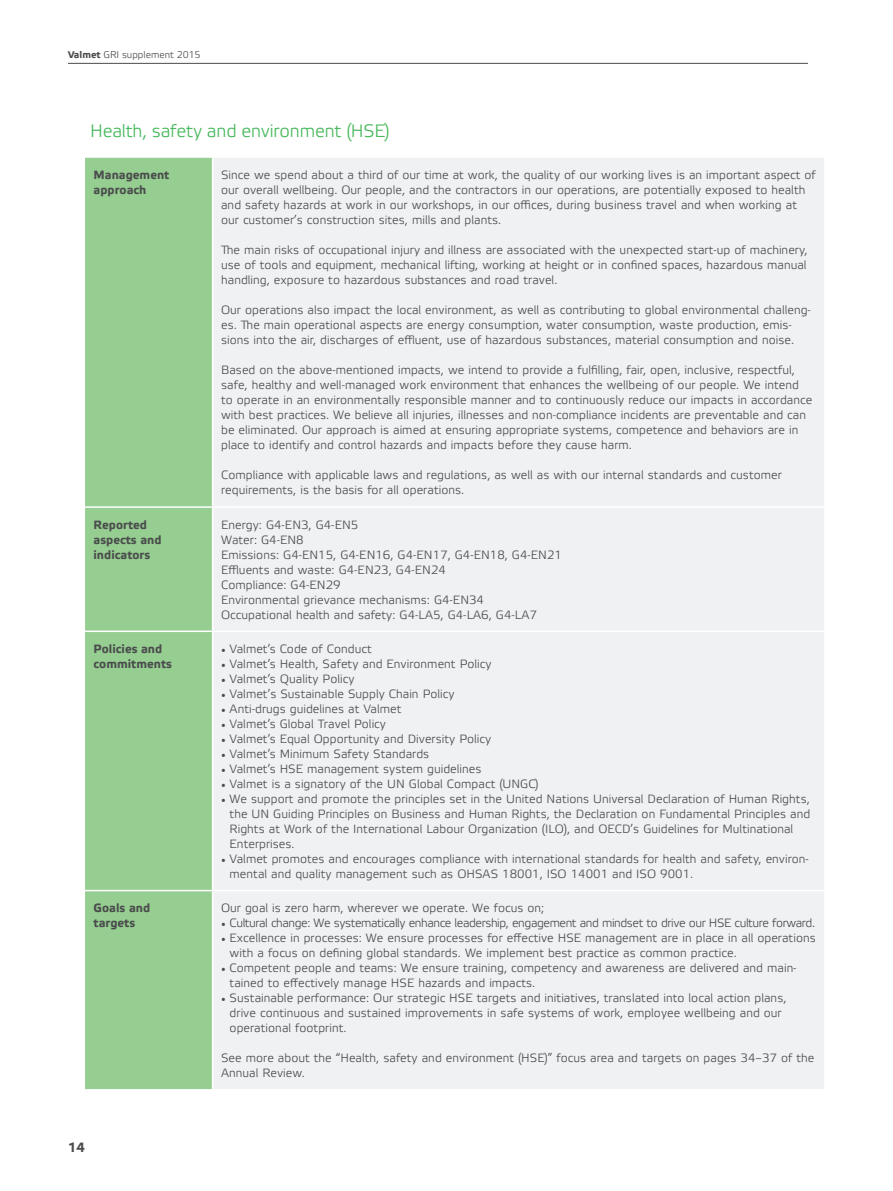
<style>
.page{position:relative;width:893px;height:1191px;background:#fff}
.page>*{position:absolute;margin:0;border:0;box-sizing:border-box;transform-origin:0 0}
._01Subhead_1{font:300 18px "Etelka";letter-spacing:-.01em;color:#48b85c}
.t1{font:700 13.5px "Etelka Text";color:#4b4c4d}
.Taulukko_perus{font:300 12px/15px "Etelka";letter-spacing:.005em;color:#4b4c4d}
.Taulukko_perus-2{font:300 12px "Etelka";letter-spacing:-.035em;color:#4b4c4d}
.Taulukko_valkoinen_b{font:700 12px/15px "Etelka Text";letter-spacing:.005em;color:#4b4c4d}
.t2{font:300 9.75px "Etelka";color:#4b4c4d}
.s1{font-family:"Etelka Text";font-weight:700}
.s2{font-family:"Minion Pro";font-weight:400}
</style>
<div class="page">
<div style="left:85px;top:158px;width:127px;height:931px;background:#95ce90"></div>
<div style="left:214px;top:158px;width:610px;height:931px;background:#f0f1f2"></div>
<hr style="left:85px;top:506px;width:128px;height:2px;background:#fff">
<hr style="left:213px;top:506px;width:611px;height:2px;background:#fff">
<hr style="left:85px;top:630px;width:128px;height:2px;background:#fff">
<hr style="left:213px;top:630px;width:611px;height:2px;background:#fff">
<hr style="left:85px;top:890px;width:128px;height:1px;background:#fff">
<hr style="left:213px;top:890px;width:611px;height:1px;background:#fff">
<hr style="left:68px;top:63px;width:740px;height:1px;background:#4b4c4d">
<p class="t2" style="left:68px;top:49px;width:134px"><span class="s1">Valmet</span> GRI supplement 2015</p>
<p class="_01Subhead_1" style="left:90px;top:119px;width:301px">Health, safety and environment (HSE)</p>
<p class="Taulukko_valkoinen_b" style="left:94px;top:168px;width:77px">Management approach</p>
<p class="Taulukko_perus" style="left:221px;top:168px;width:596px">Since we spend about a third of our time at work, the quality of our working lives is an important aspect of our overall wellbeing. Our people, and the contractors in our operations, are potentially exposed to health and safety hazards at work in our workshops, in our offices, during business travel and when working at our customer’s construction sites, mills and plants.</p>
<p class="Taulukko_perus" style="left:221px;top:243px;width:588px;text-align:justify">The main risks of occupational injury and illness are associated with the unexpected start-up of machinery, use of tools and equipment, mechanical lifting, working at height or in confined spaces, hazardous manual handling, exposure to hazardous substances and road travel.</p>
<p class="Taulukko_perus" style="left:221px;top:303px;width:591px">Our operations also impact the local environment, as well as contributing to global environmental challeng&shy;es. The main operational aspects are energy consumption, water consumption, waste production, emis&shy;sions into the air, discharges of effluent, use of hazardous substances, material consumption and noise.</p>
<p class="Taulukko_perus" style="left:221px;top:363px;width:593px">Based on the above-mentioned impacts, we intend to provide a fulfilling, fair, open, inclusive, respectful, safe, healthy and well-managed work environment that enhances the wellbeing of our people. We intend to operate in an environmentally responsible manner and to continuously reduce our impacts in accordance with best practices. We believe all injuries, illnesses and non-compliance incidents are preventable and can be eliminated. Our approach is aimed at ensuring appropriate systems, competence and behaviors are in place to identify and control hazards and impacts before they cause harm.</p>
<p class="Taulukko_perus" style="left:221px;top:468px;width:562px">Compliance with applicable laws and regulations, as well as with our internal standards and customer requirements, is the basis for all operations.</p>
<p class="Taulukko_valkoinen_b" style="left:94px;top:517px;width:70px">Reported aspects and indicators</p>
<p class="Taulukko_perus" style="left:221px;top:517px;width:139px">Energy: G4-EN3, G4-EN5</p>
<p class="Taulukko_perus" style="left:221px;top:532px;width:84px">Water: G4-EN8</p>
<p class="Taulukko_perus" style="left:221px;top:547px;width:342px">Emissions: G4-EN15, G4-EN16, G4-EN17, G4-EN18, G4-EN21</p>
<p class="Taulukko_perus" style="left:221px;top:562px;width:226px">Effluents and waste: G4-EN23, G4-EN24</p>
<p class="Taulukko_perus" style="left:221px;top:577px;width:121px">Compliance: G4-EN29</p>
<p class="Taulukko_perus" style="left:221px;top:592px;width:264px">Environmental grievance mechanisms: G4-EN34</p>
<p class="Taulukko_perus" style="left:221px;top:607px;width:317px">Occupational health and safety: G4-LA5, G4-LA6, G4-LA7</p>
<p class="Taulukko_valkoinen_b" style="left:94px;top:641px;width:80px">Policies and commitments</p>
<p class="Taulukko_perus" style="left:221px;top:641px;width:152px"><span class="s2">•</span> Valmet’s Code of Conduct</p>
<p class="Taulukko_perus" style="left:221px;top:656px;width:272px"><span class="s2">•</span> Valmet’s Health, Safety and Environment Policy</p>
<p class="Taulukko_perus" style="left:221px;top:671px;width:135px"><span class="s2">•</span> Valmet’s Quality Policy</p>
<p class="Taulukko_perus" style="left:221px;top:686px;width:235px"><span class="s2">•</span> Valmet’s Sustainable Supply Chain Policy</p>
<p class="Taulukko_perus" style="left:221px;top:701px;width:182px"><span class="s2">•</span> Anti-drugs guidelines at Valmet</p>
<p class="Taulukko_perus" style="left:221px;top:716px;width:166px"><span class="s2">•</span> Valmet’s Global Travel Policy</p>
<p class="Taulukko_perus" style="left:221px;top:731px;width:272px"><span class="s2">•</span> Valmet’s Equal Opportunity and Diversity Policy</p>
<p class="Taulukko_perus" style="left:221px;top:746px;width:210px"><span class="s2">•</span> Valmet’s Minimum Safety Standards</p>
<p class="Taulukko_perus" style="left:221px;top:761px;width:262px"><span class="s2">•</span> Valmet’s HSE management system guidelines</p>
<p class="Taulukko_perus" style="left:221px;top:776px;width:319px"><span class="s2">•</span> Valmet is a signatory of the UN Global Compact (UNGC)</p>
<p class="Taulukko_perus" style="left:230px;top:791px;width:582px;text-indent:-9px"><span class="s2">•</span> We support and promote the principles set in the United Nations Universal Declaration of Human Rights, the UN Guiding Principles on Business and Human Rights, the Declaration on Fundamental Principles and Rights at Work of the International Labour Organization (ILO), and OECD’s Guidelines for Multinational Enterprises.</p>
<p class="Taulukko_perus" style="left:230px;top:851px;width:581px;text-indent:-9px"><span class="s2">•</span> Valmet promotes and encourages compliance with international standards for health and safety, environ&shy;mental and quality management such as OHSAS 18001, ISO 14001 and ISO 9001.</p>
<p class="Taulukko_valkoinen_b" style="left:94px;top:900px;width:58px">Goals and targets</p>
<p class="Taulukko_perus" style="left:221px;top:900px;width:325px">Our goal is zero harm, wherever we operate. We focus on;</p>
<p class="Taulukko_perus-2" style="left:221px;top:915px;width:595px"><span class="s2">•</span> Cultural change: We systematically enhance leadership, engagement and mindset to drive our HSE culture forward.</p>
<p class="Taulukko_perus" style="left:230px;top:930px;width:588px;text-indent:-9px"><span class="s2">•</span> Excellence in processes: We ensure processes for effective HSE management are in place in all operations with a focus on defining global standards. We implement best practice as common practice.</p>
<p class="Taulukko_perus" style="left:230px;top:960px;width:568px;text-indent:-9px"><span class="s2">•</span> Competent people and teams: We ensure training, competency and awareness are delivered and main&shy;tained to effectively manage HSE hazards and impacts.</p>
<p class="Taulukko_perus" style="left:230px;top:990px;width:558px;text-indent:-9px"><span class="s2">•</span> Sustainable performance: Our strategic HSE targets and initiatives, translated into local action plans, drive continuous and sustained improvements in safe systems of work, employee wellbeing and our operational footprint.</p>
<p class="Taulukko_perus" style="left:221px;top:1050px;width:595px">See more about the “Health, safety and environment (HSE)” focus area and targets on pages 34–37 of the<br>Annual Review.</p>
<p class="t1" style="left:68px;top:1139px;width:18px">14</p>
</div>
